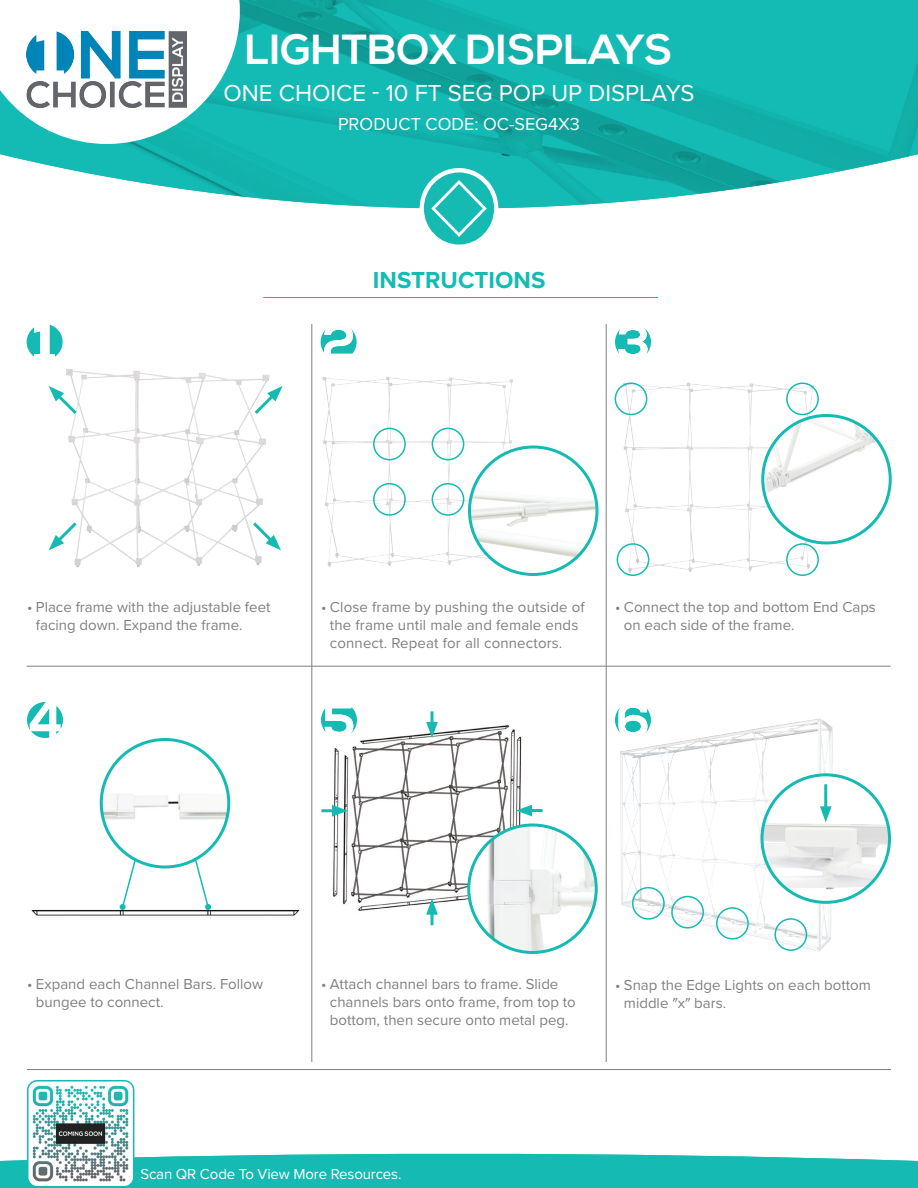
<style>
.page{position:relative;width:918px;height:1188px;background:#fff}
.page>*{position:absolute;margin:0;border:0;box-sizing:border-box;transform-origin:0 0}
.Category_Title{font:700 42px "Nexa";color:#fff}
.Category_Sub_Title_2{font:24px "Proxima Nova";color:#fff}
.t1{font:700 24px "Proxima Nova";color:#15bbb3}
.top_page_name_regula{font:18px "Proxima Nova";color:#fff}
.t2{font:15px/18px "Proxima Nova";color:#808083}
.t3{font:15px "Proxima Nova";letter-spacing:-.01em;color:#fff}
</style>
<div class="page">
<img style="left:0;top:0;width:918px;height:209px">
<svg style="left:420px;top:168px;width:78px;height:77px"></svg>
<svg style="left:0;top:0;width:240px;height:144px"></svg>
<img style="left:27px;top:27px;width:160px;height:81px">
<hr style="left:263px;top:297px;width:395px;height:1px;background:#15bbb3">
<svg style="left:0;top:1151px;width:918px;height:37px;background:#32c3bc"></svg>
<hr style="left:27px;top:1069px;width:864px;height:1px;background:#808083">
<img style="left:28px;top:1081px;width:106px;height:106px">
<div style="left:27px;top:1080px;width:107px;height:107px;border:2px solid #15bbb3;border-radius:9px"></div>
<img style="left:322px;top:376px;width:197px;height:195px">
<img style="left:615px;top:382px;width:204px;height:194px">
<hr style="left:312px;top:324px;width:1px;height:738px;background:#808083">
<hr style="left:606px;top:324px;width:1px;height:738px;background:#808083">
<svg style="left:321px;top:329px;width:36px;height:25px"></svg>
<hr style="left:27px;top:666px;width:864px;height:1px;background:#808083">
<svg style="left:615px;top:327px;width:36px;height:27px"></svg>
<img style="left:27px;top:324px;width:254px;height:244px">
<img style="left:31px;top:774px;width:269px;height:142px">
<img style="left:321px;top:711px;width:234px;height:225px">
<img style="left:470px;top:447px;width:127px;height:127px;border-radius:64px">
<div style="left:468px;top:446px;width:130px;height:130px;border:3px solid #15bbb3;border-radius:50%"></div>
<div style="left:763px;top:416px;width:127px;height:127px;background:#fff;border-radius:50%"></div>
<img style="left:763px;top:416px;width:117px;height:84px">
<div style="left:761px;top:414px;width:131px;height:130px;border:3px solid #15bbb3;border-radius:50%"></div>
<img style="left:101px;top:740px;width:128px;height:127px;border-radius:64px">
<div style="left:100px;top:738px;width:130px;height:130px;border:3px solid #15bbb3;border-radius:50%"></div>
<img style="left:469px;top:825px;width:127px;height:127px;border-radius:64px">
<div style="left:467px;top:824px;width:131px;height:130px;border:3px solid #15bbb3;border-radius:50%"></div>
<div style="left:373px;top:428px;width:33px;height:32px;border:2px solid #15bbb3;border-radius:50%"></div>
<div style="left:615px;top:383px;width:32px;height:32px;border:2px solid #15bbb3;border-radius:50%"></div>
<div style="left:432px;top:428px;width:32px;height:32px;border:2px solid #15bbb3;border-radius:50%"></div>
<div style="left:786px;top:383px;width:33px;height:32px;border:2px solid #15bbb3;border-radius:50%"></div>
<div style="left:373px;top:483px;width:33px;height:33px;border:2px solid #15bbb3;border-radius:50%"></div>
<div style="left:617px;top:543px;width:32px;height:33px;border:2px solid #15bbb3;border-radius:50%"></div>
<div style="left:432px;top:483px;width:32px;height:33px;border:2px solid #15bbb3;border-radius:50%"></div>
<div style="left:786px;top:543px;width:33px;height:33px;border:2px solid #15bbb3;border-radius:50%"></div>
<svg style="left:49px;top:519px;width:31px;height:31px"></svg>
<svg style="left:250px;top:519px;width:31px;height:31px"></svg>
<hr style="left:431px;top:909px;width:3px;height:16px;background:#15bbb3">
<svg style="left:426px;top:899px;width:12px;height:16px"></svg>
<hr style="left:431px;top:711px;width:3px;height:17px;background:#15bbb3">
<svg style="left:426px;top:722px;width:12px;height:16px"></svg>
<hr style="left:321px;top:809px;width:17px;height:3px;background:#15bbb3">
<svg style="left:332px;top:805px;width:16px;height:12px"></svg>
<hr style="left:526px;top:809px;width:17px;height:3px;background:#15bbb3">
<svg style="left:516px;top:805px;width:16px;height:11px"></svg>
<svg style="left:251px;top:386px;width:32px;height:31px"></svg>
<svg style="left:49px;top:386px;width:31px;height:31px"></svg>
<svg style="left:27px;top:702px;width:36px;height:36px"></svg>
<svg style="left:321px;top:707px;width:36px;height:31px"></svg>
<svg style="left:615px;top:707px;width:36px;height:8px"></svg>
<svg style="left:194px;top:858px;width:17px;height:52px"></svg>
<svg style="left:120px;top:858px;width:17px;height:52px"></svg>
<img style="left:615px;top:715px;width:232px;height:237px">
<svg style="left:762px;top:775px;width:128px;height:127px"></svg>
<img style="left:762px;top:791px;width:128px;height:111px">
<div style="left:760px;top:773px;width:131px;height:131px;border:3px solid #15bbb3;border-radius:50%"></div>
<hr style="left:824px;top:784px;width:3px;height:28px;background:#15bbb3">
<svg style="left:820px;top:806px;width:12px;height:16px"></svg>
<div style="left:632px;top:887px;width:33px;height:33px;border:2px solid #15bbb3;border-radius:50%"></div>
<div style="left:671px;top:896px;width:33px;height:33px;border:2px solid #15bbb3;border-radius:50%"></div>
<div style="left:716px;top:907px;width:33px;height:33px;border:2px solid #15bbb3;border-radius:50%"></div>
<div style="left:774px;top:918px;width:33px;height:33px;border:2px solid #15bbb3;border-radius:50%"></div>
<p class="Category_Title" style="left:245px;top:26px;width:429px">LIGHTBOX DISPLAYS</p>
<p class="Category_Sub_Title_2" style="left:224px;top:75px;width:472px">ONE CHOICE - 10 FT SEG POP UP DISPLAYS</p>
<p class="top_page_name_regula" style="left:338px;top:110px;width:243px">PRODUCT CODE: OC-SEG4X3</p>
<p class="t1" style="left:373px;top:262px;width:174px">INSTRUCTIONS</p>
<p class="t2" style="left:36px;top:598px;width:236px;text-indent:-9px">• Place frame with the adjustable feet facing down. Expand the frame.</p>
<p class="t2" style="left:330px;top:598px;width:256px;text-indent:-9px">• Close frame by pushing the outside of the frame until male and female ends connect. Repeat for all connectors.</p>
<p class="t2" style="left:624px;top:597px;width:254px;text-indent:-9px">• Connect the top and bottom End Caps on each side of the frame.</p>
<p class="t2" style="left:36px;top:975px;width:229px;text-indent:-9px">• Expand each Channel Bars. Follow bungee to connect.</p>
<p class="t2" style="left:330px;top:975px;width:247px;text-indent:-9px">• Attach channel bars to frame. Slide channels bars onto frame, from top to bottom, then secure onto metal peg.</p>
<p class="t2" style="left:624px;top:975px;width:249px;text-indent:-9px">• Snap the Edge Lights on each bottom middle ″x″ bars.</p>
<p class="t3" style="left:140px;top:1163px;width:263px">Scan QR Code To View More Resources.</p>
</div>
